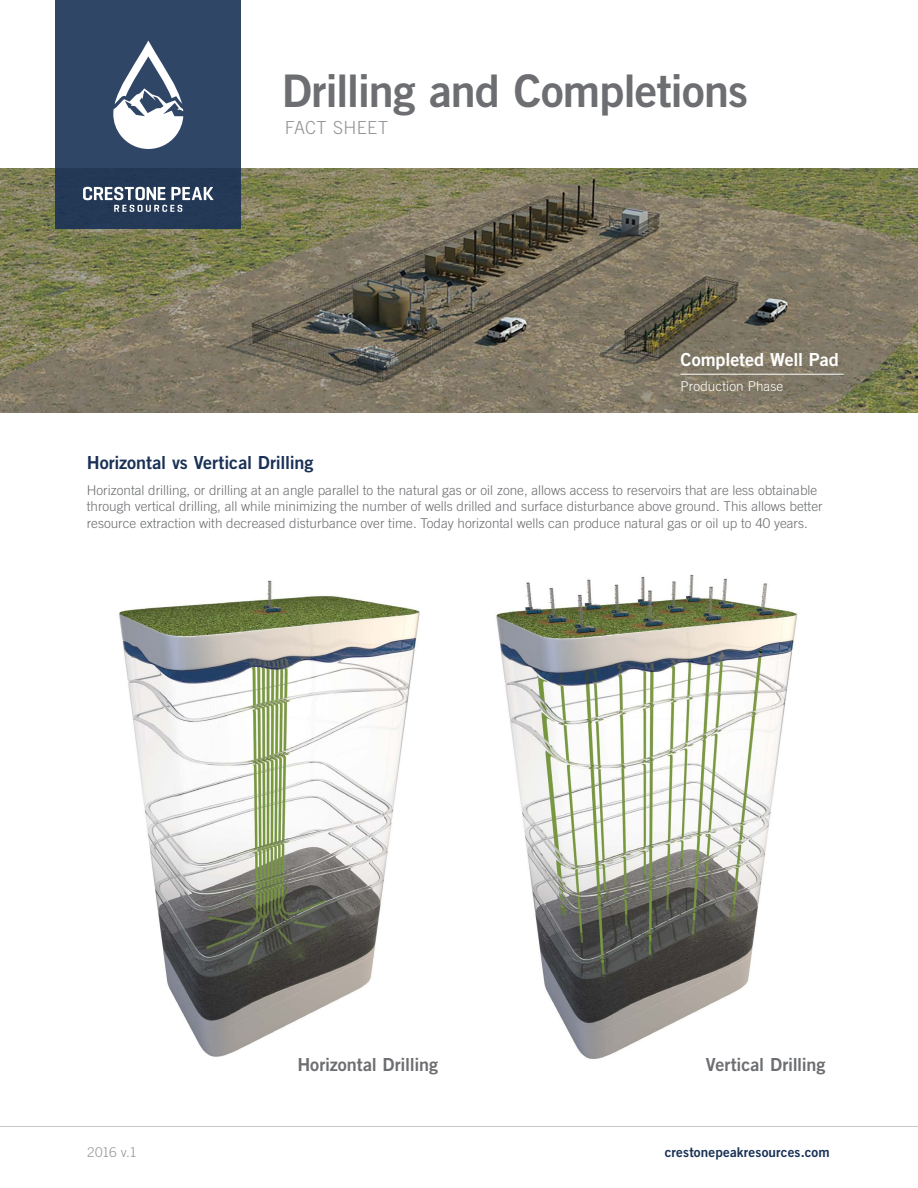
<style>
.page{position:relative;width:918px;height:1188px;background:#fff}
.page>*{position:absolute;margin:0;border:0;box-sizing:border-box;transform-origin:0 0}
.t1{font:45px "Trade Gothic LT Pro Bd 2";letter-spacing:-.025em;color:#6d6e71}
.t2{font:18px "Trade Gothic LT Pro Bd 2";letter-spacing:-.01em;color:#6d6e71}
.t3{font:18px "Trade Gothic LT Pro Bd 2";letter-spacing:-.005em;color:#193156}
.t4{font:18px "Trade Gothic LT Pro Bd 2";letter-spacing:-.005em;color:#fff}
.t5{font:300 18px "Trade Gothic LT Std";letter-spacing:.015em;color:#939598}
.t6{font:300 13.5px/16.2px "Trade Gothic LT Std";color:#6d6e71}
.t7{font:13.5px "Trade Gothic LT Pro Bd 2";letter-spacing:.015em;color:#193156}
.t8{font:300 13.5px "Trade Gothic LT Std";letter-spacing:.01em;color:#fff}
.t9{font:300 13.5px "Trade Gothic LT Std";color:#939598}
</style>
<div class="page">
<hr style="left:0;top:1126px;width:918px;height:1px;background:#c7c8ca">
<img style="left:0;top:169px;width:918px;height:244px">
<img style="left:496px;top:574px;width:302px;height:485px">
<img style="left:119px;top:580px;width:301px;height:477px">
<hr style="left:681px;top:374px;width:163px;height:1px;background:#fff">
<div style="left:56px;top:0;width:185px;height:229px;background:linear-gradient(to bottom,#344a6c,#253b59)"></div>
<svg style="left:113px;top:41px;width:70px;height:108px"></svg>
<svg style="left:83px;top:187px;width:131px;height:25px"></svg>
<h1 class="t1" style="left:282px;top:63px;width:468px">Drilling and Completions</h1>
<h2 class="t5" style="left:285px;top:117px;width:105px">FACT SHEET</h2>
<h2 class="t4" style="left:681px;top:349px;width:160px">Completed Well Pad</h2>
<p class="t8" style="left:681px;top:378px;width:104px">Production Phase</p>
<h2 class="t3" style="left:87px;top:452px;width:228px">Horizontal vs Vertical Drilling</h2>
<p class="t6" style="left:87px;top:482px;width:737px">Horizontal drilling, or drilling at an angle parallel to the natural gas or oil zone, allows access to reservoirs that are less obtainable through vertical drilling, all while minimizing the number of wells drilled and surface disturbance above ground. This allows better resource extraction with decreased disturbance over time. Today horizontal wells can produce natural gas or oil up to 40 years.</p>
<h2 class="t2" style="left:297px;top:1053px;width:142px">Horizontal Drilling</h2>
<h2 class="t2" style="left:706px;top:1053px;width:121px">Vertical Drilling</h2>
<p class="t9" style="left:87px;top:1144px;width:51px">2016 v.1</p>
<p class="t7" style="left:665px;top:1144px;width:166px">crestonepeakresources.com</p>
</div>
